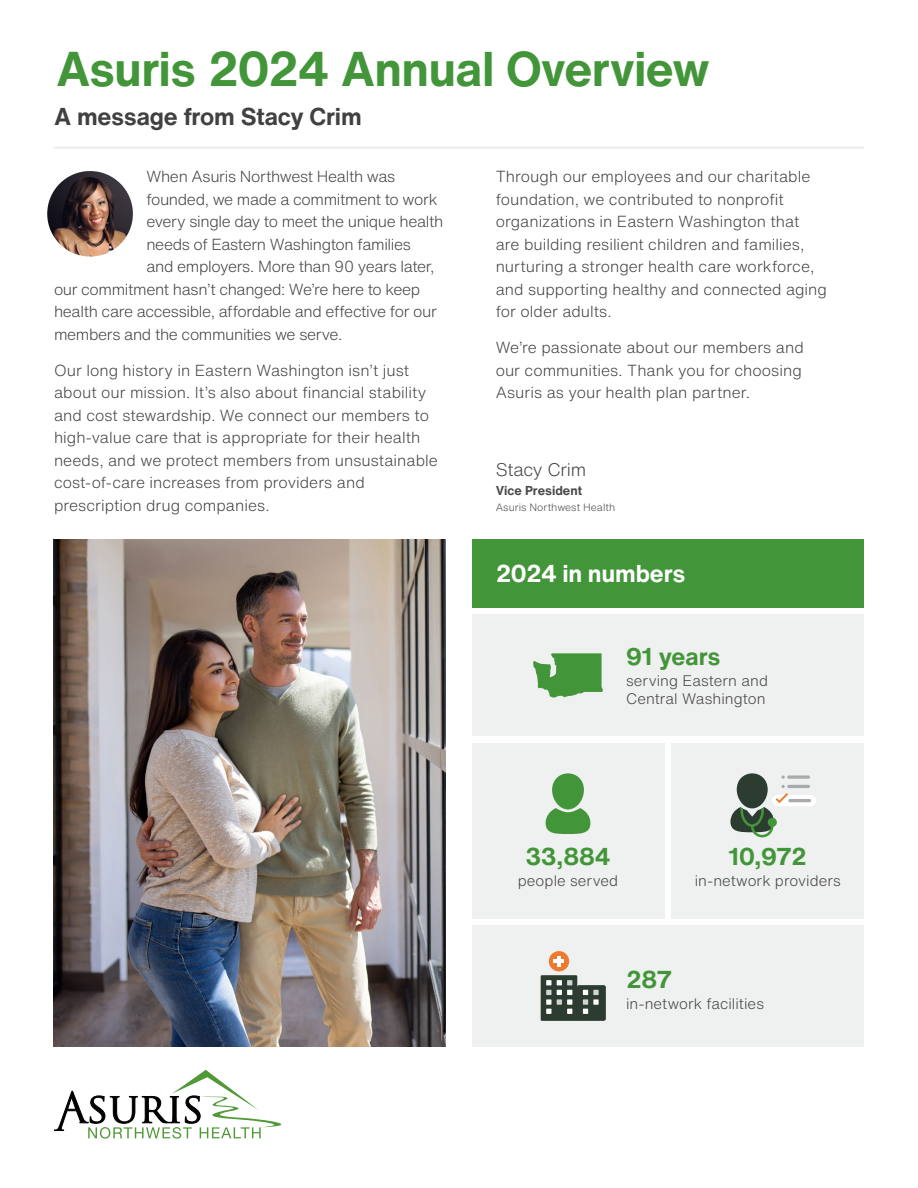
<style>
.page{position:relative;width:918px;height:1188px;background:#fff}
.page>*{position:absolute;margin:0;border:0;box-sizing:border-box;transform-origin:0 0}
.t1{font:700 48px "Helvetica Now Text";letter-spacing:-.015em;color:#439539}
.t2{font:700 24px "Helvetica Now Text";letter-spacing:-.015em;color:#439539}
.t3{font:700 24px "Helvetica Now Text";letter-spacing:-.01em;color:#414042}
.t4{font:700 24px "Helvetica Now Text";letter-spacing:-.01em;color:#fff}
.t5{font:300 18px "Helvetica Now Text";letter-spacing:-.01em;color:#414042}
.t6{font:300 15.75px/22.5px "Helvetica Now Text";color:#414042}
.t7{font:300 15.75px "Helvetica Now Text";letter-spacing:-.025em;color:#414042}
.t8{font:300 15px/18px "Helvetica Now Text";letter-spacing:.005em;color:#414042}
.t9{font:700 12.75px "Helvetica Now Text";color:#484849}
.t10{font:300 10.5px "Helvetica Now Text";color:#484849}
</style>
<div class="page">
<img style="left:53px;top:539px;width:393px;height:508px">
<hr style="left:54px;top:147px;width:810px;height:1px;background:#e6e7e8">
<div style="left:472px;top:539px;width:392px;height:69px;background:#439539"></div>
<div style="left:472px;top:615px;width:392px;height:121px;background:#eff0f0"></div>
<div style="left:672px;top:743px;width:192px;height:175px;background:#eff0f0"></div>
<hr style="left:787px;top:785px;width:23px;height:3px;background:#a8aaad;border-radius:2px">
<svg style="left:787px;top:775px;width:23px;height:4px"></svg>
<div style="left:772px;top:795px;width:44px;height:11px;background:#fff;border-radius:6px"></div>
<hr style="left:788px;top:799px;width:23px;height:3px;background:#a8aaad;border-radius:2px">
<svg style="left:730px;top:773px;width:58px;height:64px"></svg>
<div style="left:472px;top:925px;width:392px;height:122px;background:#eff0f0"></div>
<svg style="left:541px;top:975px;width:65px;height:46px"></svg>
<div style="left:549px;top:951px;width:20px;height:20px;background:#ef7a2e;border-radius:50%"></div>
<hr style="left:557px;top:956px;width:4px;height:11px;background:#fff">
<hr style="left:554px;top:959px;width:10px;height:4px;background:#fff">
<div style="left:472px;top:743px;width:193px;height:175px;background:#eff0f0"></div>
<svg style="left:546px;top:773px;width:44px;height:61px"></svg>
<img style="left:47px;top:171px;width:86px;height:85px;border-radius:43px">
<svg style="left:533px;top:653px;width:70px;height:45px"></svg>
<svg style="left:54px;top:1070px;width:227px;height:69px"></svg>
<h1 class="t1" style="left:56px;top:36px;width:655px">Asuris 2024 Annual Overview</h1>
<h2 class="t3" style="left:54px;top:100px;width:309px">A message from Stacy Crim</h2>
<p class="t7" style="left:146px;top:166px;width:251px">When Asuris Northwest Health was</p>
<p class="t7" style="left:146px;top:188px;width:293px">founded, we made a commitment to work</p>
<p class="t7" style="left:146px;top:211px;width:299px">every single day to meet the unique health</p>
<p class="t7" style="left:146px;top:233px;width:266px">needs of Eastern Washington families</p>
<p class="t7" style="left:146px;top:256px;width:290px">and employers. More than 90 years later,</p>
<p class="t7" style="left:54px;top:279px;width:368px">our commitment hasn’t changed: We’re here to keep</p>
<p class="t7" style="left:54px;top:301px;width:384px">health care accessible, affordable and effective for our</p>
<p class="t7" style="left:54px;top:324px;width:290px">members and the communities we serve.</p>
<p class="t6" style="left:54px;top:359px;width:385px">Our long history in Eastern Washington isn’t just about our mission. It’s also about financial stability and cost stewardship. We connect our members to high-value care that is appropriate for their health needs, and we protect members from unsustainable cost-of-care increases from providers and prescription drug companies.</p>
<p class="t6" style="left:496px;top:165px;width:333px">Through our employees and our charitable foundation, we contributed to nonprofit organizations in Eastern Washington that are building resilient children and families, nurturing a stronger health care workforce, and supporting healthy and connected aging for older adults.</p>
<p class="t6" style="left:496px;top:336px;width:310px">We’re passionate about our members and our communities. Thank you for choosing<br>Asuris as your health plan partner.</p>
<p class="t5" style="left:496px;top:457px;width:92px">Stacy Crim</p>
<p class="t9" style="left:496px;top:482px;width:88px">Vice President</p>
<p class="t10" style="left:496px;top:500px;width:121px">Asuris Northwest Health</p>
<h2 class="t4" style="left:496px;top:558px;width:191px">2024 in numbers</h2>
<h2 class="t2" style="left:626px;top:641px;width:96px">91 years</h2>
<p class="t8" style="left:626px;top:672px;width:143px">serving Eastern and<br>Central Washington</p>
<h2 class="t2" style="left:525px;top:840px;width:87px">33,884</h2>
<p class="t8" style="left:518px;top:871px;width:102px">people served</p>
<h2 class="t2" style="left:729px;top:840px;width:80px">10,972</h2>
<p class="t8" style="left:695px;top:871px;width:148px">in-network providers</p>
<h2 class="t2" style="left:626px;top:963px;width:48px">287</h2>
<p class="t8" style="left:626px;top:994px;width:140px">in-network facilities</p>
</div>
